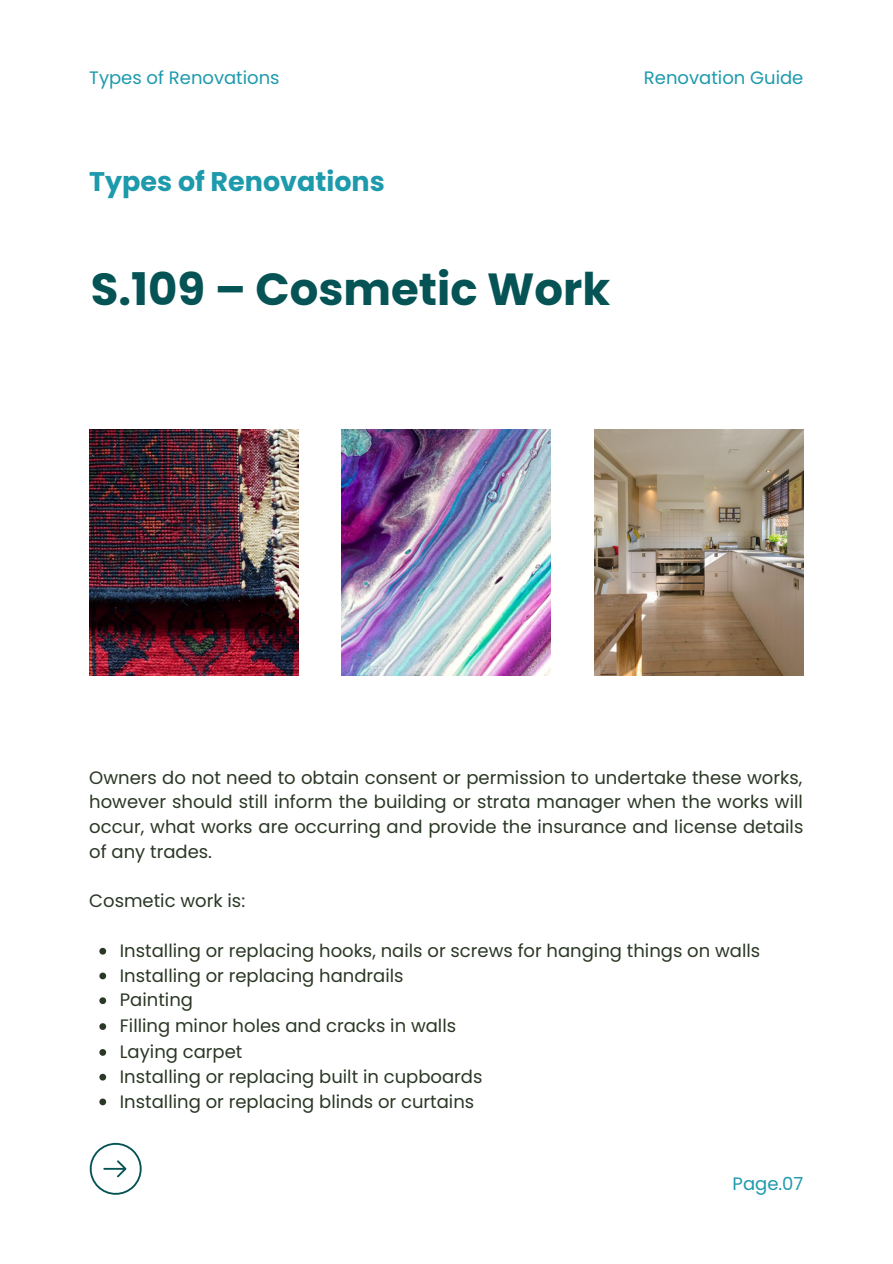
<style>
.page{position:relative;width:893px;height:1264px;background:#fff}
.page>*{position:absolute;margin:0;border:0;box-sizing:border-box;transform-origin:0 0}
.t1{font:700 45px "Poppins";color:#055354}
.t2{font:700 27px "Poppins";color:#1d9aac}
.t3{font:18px/25px "Poppins";color:#2b3825}
.t4{font:18px "Poppins";color:#1d9aac}
</style>
<div class="page">
<img style="left:89px;top:429px;width:209px;height:247px">
<img style="left:594px;top:429px;width:209px;height:247px">
<img style="left:342px;top:429px;width:209px;height:247px">
<svg style="left:89px;top:1142px;width:53px;height:53px"></svg>
<svg style="left:99px;top:947px;width:7px;height:7px"></svg>
<svg style="left:99px;top:972px;width:7px;height:7px"></svg>
<svg style="left:99px;top:997px;width:7px;height:7px"></svg>
<svg style="left:99px;top:1023px;width:7px;height:6px"></svg>
<svg style="left:99px;top:1049px;width:7px;height:6px"></svg>
<svg style="left:99px;top:1073px;width:7px;height:7px"></svg>
<svg style="left:99px;top:1098px;width:7px;height:7px"></svg>
<p class="t4" style="left:89px;top:65px;width:192px">Types of Renovations</p>
<h2 class="t2" style="left:89px;top:162px;width:297px">Types of Renovations</h2>
<h1 class="t1" style="left:91px;top:258px;width:521px">S.109 – Cosmetic Work</h1>
<p class="t4" style="left:644px;top:65px;width:161px">Renovation Guide</p>
<p class="t3" style="left:89px;top:765px;width:715px;text-align:justify">Owners do not need to obtain consent or permission to undertake these works, however should still inform the building or strata manager when the works will occur, what works are occurring and provide the insurance and license details of any trades.</p>
<p class="t3" style="left:89px;top:888px;width:157px">Cosmetic work is:</p>
<p class="t3" style="left:120px;top:938px;width:642px">Installing or replacing hooks, nails or screws for hanging things on walls Installing or replacing handrails<br>Painting<br>Filling minor holes and cracks in walls<br>Laying carpet<br>Installing or replacing built in cupboards<br>Installing or replacing blinds or curtains</p>
<p class="t4" style="left:732px;top:1170px;width:72px">Page.07</p>
</div>
